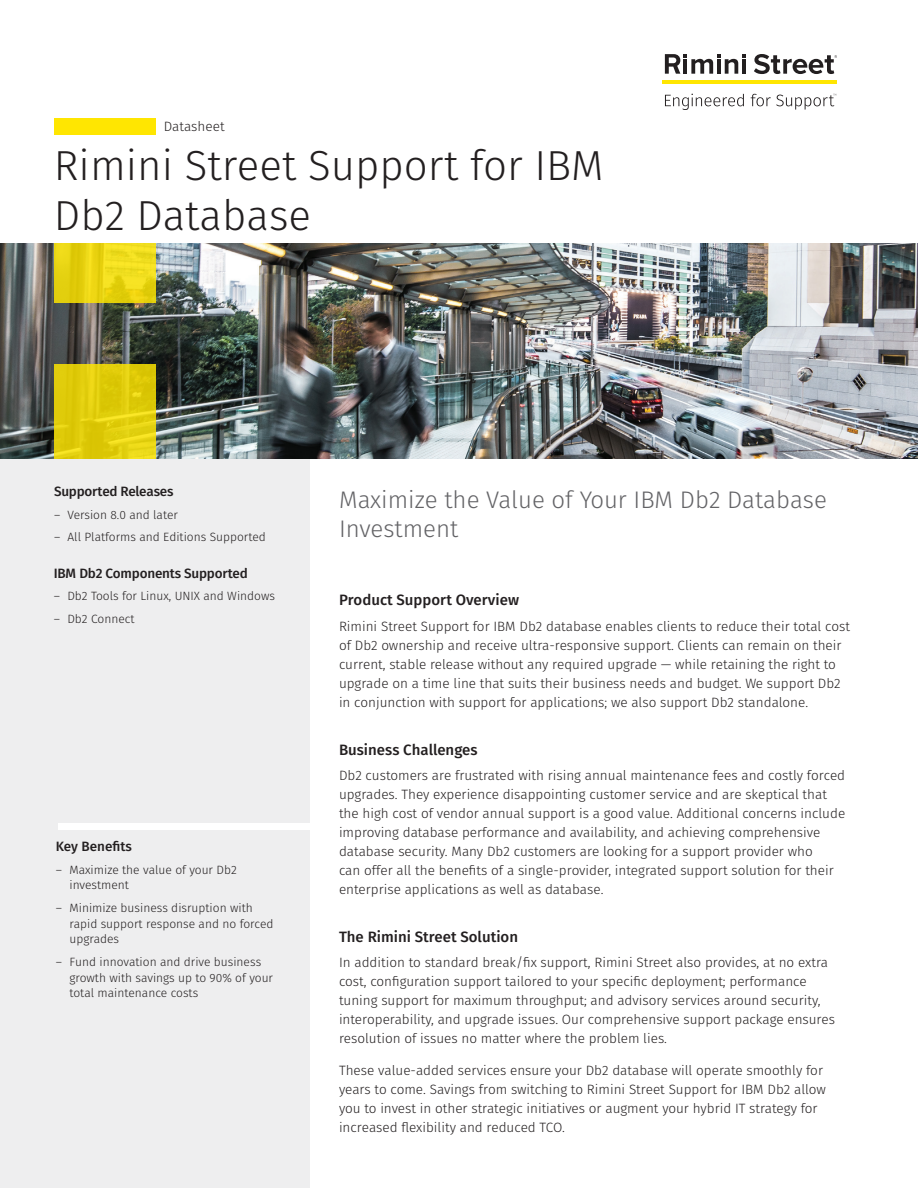
<style>
.page{position:relative;width:918px;height:1188px;background:#fff}
.page>*{position:absolute;margin:0;border:0;box-sizing:border-box;transform-origin:0 0}
.Page_Title{font:300 42px/50.4px "Fira Sans";color:#231f20}
.Intro{font:300 24px/28.8px "Fira Sans";color:#636366}
.Body_Title{font:500 15px "Fira Sans";color:#231f20}
.Body_copy{font:300 13.5px/18.9px "Fira Sans";color:#231f20}
.Sidebar_Title{font:500 13.5px "Fira Sans";letter-spacing:-.015em;color:#231f20}
.Document_Type_Inform{font:300 13.5px "Fira Sans";color:#231f20}
.t1{font:300 12px/15.8px "Fira Sans";color:#231f20}
</style>
<div class="page">
<svg style="left:665px;top:54px;width:81px;height:20px"></svg>
<hr style="left:742px;top:59px;width:4px;height:15px;background:#231f20">
<svg style="left:754px;top:54px;width:83px;height:20px"></svg>
<hr style="left:662px;top:80px;width:175px;height:4px;background:#ffe601">
<svg style="left:665px;top:94px;width:79px;height:16px"></svg>
<svg style="left:751px;top:94px;width:85px;height:16px"></svg>
<div style="left:0;top:459px;width:310px;height:729px;background:#eeeeef"></div>
<img style="left:0;top:243px;width:918px;height:216px">
<svg style="left:54px;top:365px;width:102px;height:94px;background:#e1cd0b"></svg>
<svg style="left:54px;top:243px;width:102px;height:59px;background:#ead614"></svg>
<div style="left:59px;top:824px;width:253px;height:6px;background:#fff"></div>
<div style="left:54px;top:118px;width:102px;height:17px;background:#ffe601"></div>
<p class="Document_Type_Inform" style="left:164px;top:117px;width:62px">Datasheet</p>
<p class="Page_Title" style="left:54px;top:140px;width:552px">Rimini Street Support for IBM<br>Db2 Database</p>
<p class="Sidebar_Title" style="left:54px;top:482px;width:121px">Supported Releases</p>
<p class="t1" style="left:54px;top:507px;width:125px">― Version 8.0 and later</p>
<p class="t1" style="left:54px;top:529px;width:214px">― All Platforms and Editions Supported</p>
<p class="Sidebar_Title" style="left:54px;top:563px;width:195px">IBM Db2 Components Supported</p>
<p class="t1" style="left:54px;top:588px;width:223px">― Db2 Tools for Linux, UNIX and Windows</p>
<p class="t1" style="left:54px;top:610px;width:82px">― Db2 Connect</p>
<p class="Sidebar_Title" style="left:56px;top:837px;width:78px">Key Benefits</p>
<p class="t1" style="left:69px;top:861px;width:169px;text-indent:-14px">― Maximize the value of your Db2 investment</p>
<p class="t1" style="left:69px;top:900px;width:206px;text-indent:-14px">― Minimize business disruption with rapid support response and no forced upgrades</p>
<p class="t1" style="left:69px;top:954px;width:205px;text-indent:-14px">― Fund innovation and drive business growth with savings up to 90% of your total maintenance costs</p>
<p class="Intro" style="left:339px;top:486px;width:489px">Maximize the Value of Your IBM Db2 Database<br>Investment</p>
<p class="Body_Title" style="left:339px;top:590px;width:182px">Product Support Overview</p>
<p class="Body_copy" style="left:339px;top:617px;width:512px">Rimini Street Support for IBM Db2 database enables clients to reduce their total cost of Db2 ownership and receive ultra-responsive support. Clients can remain on their current, stable release without any required upgrade — while retaining the right to upgrade on a time line that suits their business needs and budget. We support Db2 in conjunction with support for applications; we also support Db2 standalone.</p>
<p class="Body_Title" style="left:339px;top:739px;width:140px">Business Challenges</p>
<p class="Body_copy" style="left:339px;top:766px;width:508px">Db2 customers are frustrated with rising annual maintenance fees and costly forced upgrades. They experience disappointing customer service and are skeptical that the high cost of vendor annual support is a good value. Additional concerns include improving database performance and availability, and achieving comprehensive database security. Many Db2 customers are looking for a support provider who<br>can offer all the benefits of a single-provider, integrated support solution for their enterprise applications as well as database.</p>
<p class="Body_Title" style="left:339px;top:926px;width:181px">The Rimini Street Solution</p>
<p class="Body_copy" style="left:339px;top:953px;width:498px">In addition to standard break/fix support, Rimini Street also provides, at no extra cost, configuration support tailored to your specific deployment; performance tuning support for maximum throughput; and advisory services around security, interoperability, and upgrade issues. Our comprehensive support package ensures resolution of issues no matter where the problem lies.</p>
<p class="Body_copy" style="left:339px;top:1061px;width:488px">These value-added services ensure your Db2 database will operate smoothly for years to come. Savings from switching to Rimini Street Support for IBM Db2 allow you to invest in other strategic initiatives or augment your hybrid IT strategy for increased flexibility and reduced TCO.</p>
</div>
